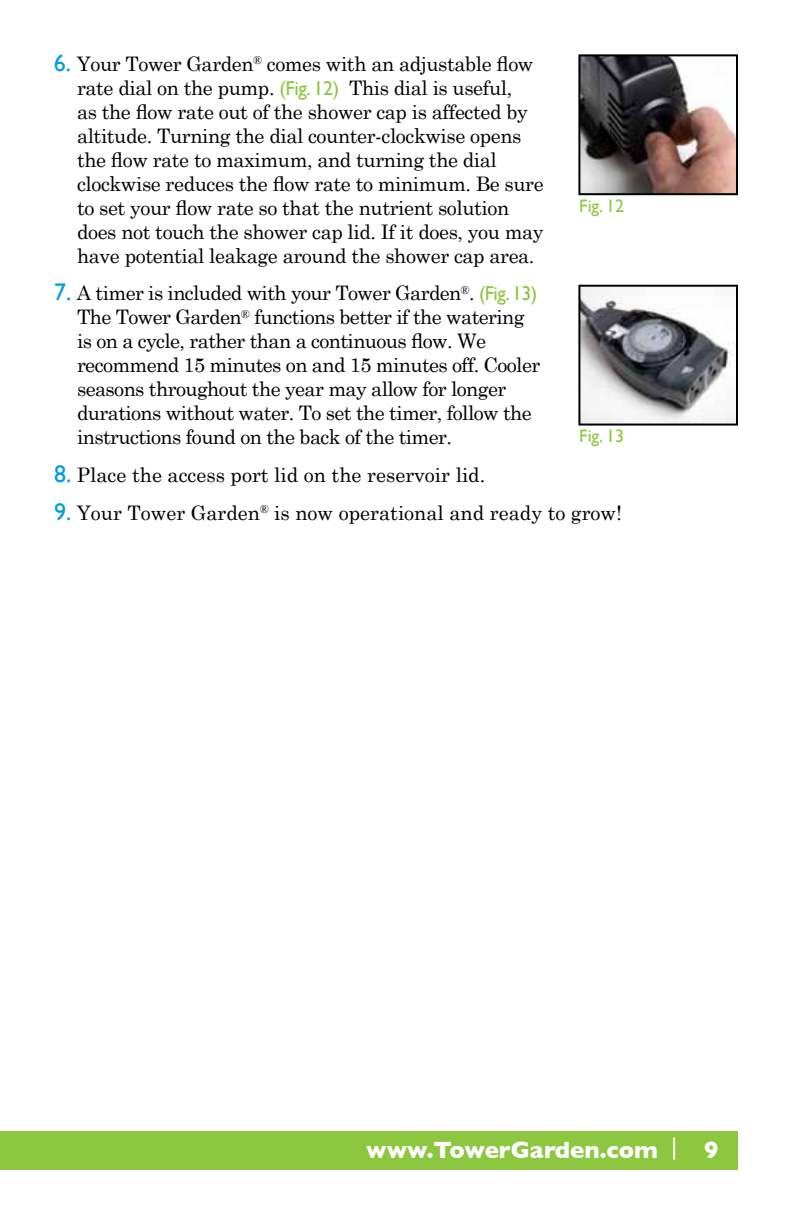
<style>
.page{position:relative;width:792px;height:1224px;background:#fff}
.page>*{position:absolute;margin:0;border:0;box-sizing:border-box;transform-origin:0 0}
.t1{font:700 24px "Gill Sans";color:#fff}
.t2{font:20px/24px "Century Schoolbook";letter-spacing:-.02em;color:#000}
.t3{font:20px "Century Schoolbook";color:#000}
.t4{font:18px "Gill Sans";letter-spacing:-.005em;color:#8dc63f}
.s1{font-family:"Gill Sans";font-size:24px;color:#009ddc}
.s2{font-family:"Gill Sans";color:#8dc63f}
</style>
<div class="page">
<div style="left:0;top:1132px;width:738px;height:38px;background:#8dc63f"></div>
<img style="left:581px;top:57px;width:154px;height:135px">
<div style="left:578px;top:54px;width:160px;height:141px;border:2px solid #000"></div>
<img style="left:581px;top:288px;width:154px;height:135px">
<div style="left:578px;top:285px;width:160px;height:141px;border:2px solid #000"></div>
<p class="t2" style="left:77px;top:51px;width:468px;text-indent:-23px"><span class="s1">6.</span> Your Tower Garden<sup>®</sup> comes with an adjustable flow rate dial on the pump. <span class="s2">(Fig. 12)</span> This dial is useful,<br>as the flow rate out of the shower cap is affected by altitude. Turning the dial counter-clockwise opens the flow rate to maximum, and turning the dial clockwise reduces the flow rate to minimum. Be sure to set your flow rate so that the nutrient solution does not touch the shower cap lid. If it does, you may have potential leakage around the shower cap area.</p>
<p class="t2" style="left:77px;top:281px;width:465px;text-indent:-23px"><span class="s1">7.</span> A timer is included with your Tower Garden<sup>®</sup>. <span class="s2">(Fig. 13)<br></span>The Tower Garden<sup>®</sup> functions better if the watering is on a cycle, rather than a continuous flow. We recommend 15 minutes on and 15 minutes off. Cooler seasons throughout the year may allow for longer durations without water. To set the timer, follow the instructions found on the back of the timer.</p>
<p class="t3" style="left:54px;top:462px;width:433px"><span class="s1">8.</span> Place the access port lid on the reservoir lid.</p>
<p class="t3" style="left:54px;top:500px;width:570px"><span class="s1">9.</span> Your Tower Garden<sup>®</sup> is now operational and ready to grow!</p>
<p class="t4" style="left:579px;top:196px;width:46px">Fig. 12</p>
<p class="t4" style="left:579px;top:426px;width:46px">Fig. 13</p>
<p class="t1" style="left:366px;top:1136px;width:354px">www.TowerGarden.com <sup>|</sup> 9</p>
</div>
